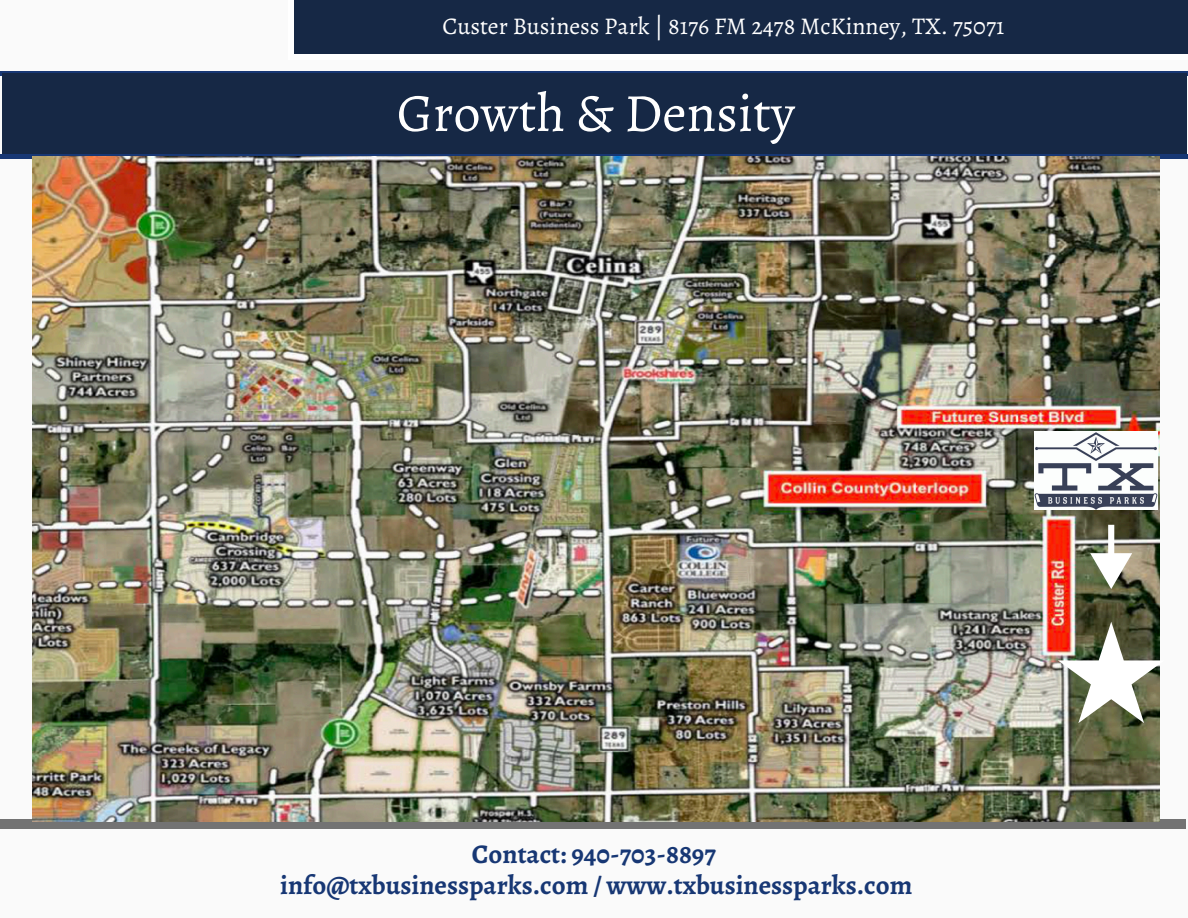
<style>
.page{position:relative;width:1188px;height:918px;background:#fafafa}
.page>*{position:absolute;margin:0;border:0;box-sizing:border-box;transform-origin:0 0}
.t1{font:54px "Alegreya";color:#fff}
.t2{font:700 27px "Alegreya";color:#173774}
.t3{font:24px "Alegreya";color:#fff}
</style>
<div class="page">
<div style="left:0;top:819px;width:1186px;height:10px;background:#737373"></div>
<hr style="left:0;top:71px;width:1188px;height:4px;background:#173774">
<div style="left:289px;top:0;width:899px;height:60px;background:#fff"></div>
<div style="left:294px;top:0;width:894px;height:54px;background:#162845"></div>
<hr style="left:0;top:154px;width:1188px;height:4px;background:#173774">
<div style="left:2px;top:73px;width:1185px;height:81px;background:#162845"></div>
<img style="left:32px;top:156px;width:1127px;height:665px">
<img style="left:1058px;top:622px;width:102px;height:101px">
<img style="left:1035px;top:431px;width:122px;height:78px">
<svg style="left:1090px;top:525px;width:42px;height:64px"></svg>
<p class="t3" style="left:442px;top:9px;width:563px">Custer Business Park | 8176 FM 2478 McKinney, TX. 75071</p>
<h1 class="t1" style="left:397px;top:76px;width:400px">Growth &amp; Density</h1>
<h2 class="t2" style="left:472px;top:835px;width:246px">Contact: 940-703-8897</h2>
<h2 class="t2" style="left:280px;top:867px;width:634px">info@txbusinessparks.com / www.txbusinessparks.com</h2>
</div>
